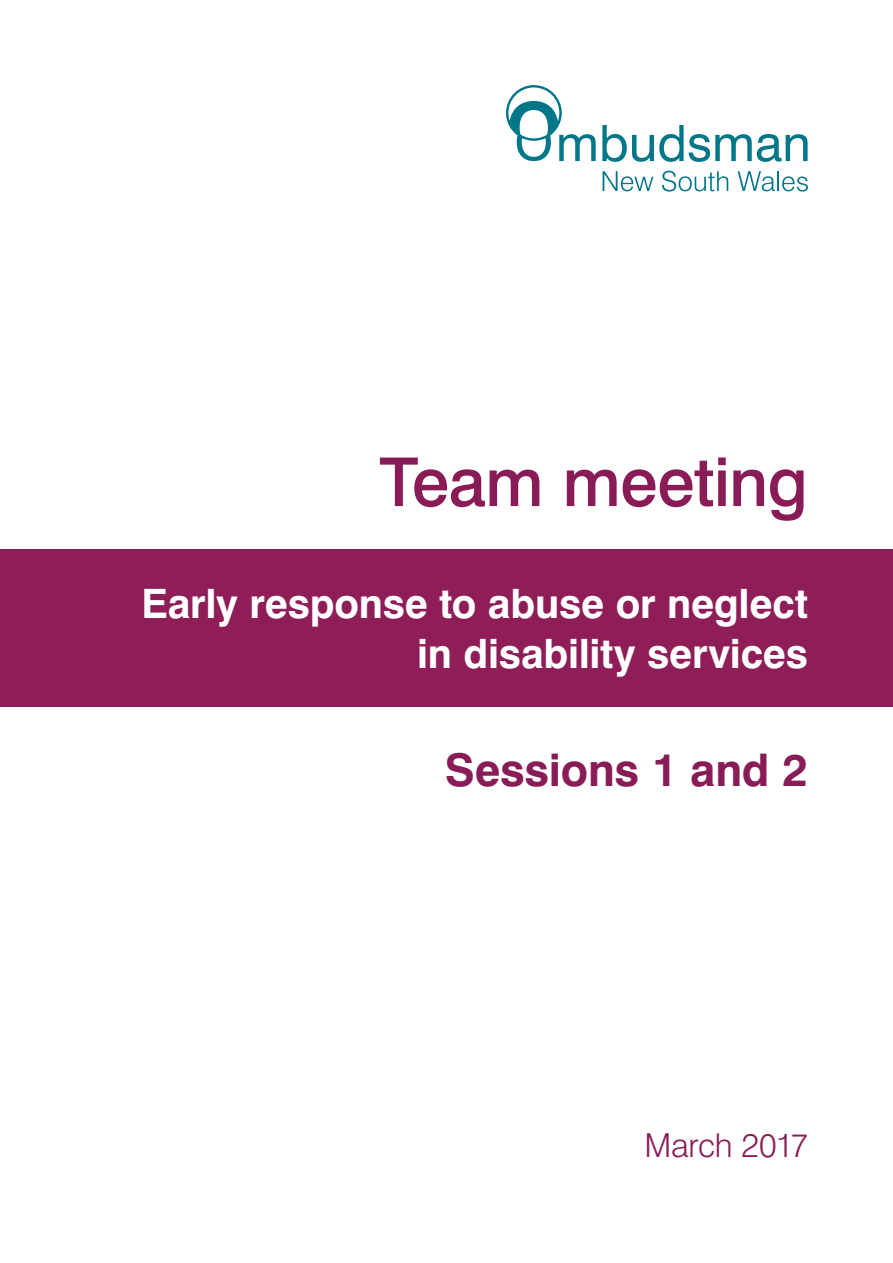
<style>
.page{position:relative;width:893px;height:1263px;background:#fff}
.page>*{position:absolute;margin:0;border:0;box-sizing:border-box;transform-origin:0 0}
.chapter{font:500 67.5px "Swiss 721 BT";letter-spacing:-.01em;color:#891c56}
.Head_B{font:700 45px "Swiss 721 BT";letter-spacing:-.005em;color:#891c56}
.chapter_name{font:700 40.5px/49.5px "Swiss 721 BT";letter-spacing:-.005em;color:#fff;text-align:right}
.t1{font:300 33px "Swiss 721 BT";letter-spacing:-.005em;color:#891c56}
</style>
<div class="page">
<div style="left:0;top:550px;width:893px;height:157px;background:#8e1d58"></div>
<svg style="left:602px;top:125px;width:206px;height:37px"></svg>
<svg style="left:603px;top:171px;width:50px;height:20px"></svg>
<svg style="left:662px;top:171px;width:66px;height:21px"></svg>
<svg style="left:738px;top:171px;width:37px;height:20px"></svg>
<hr style="left:777px;top:171px;width:2px;height:20px;background:#007689">
<svg style="left:782px;top:176px;width:26px;height:16px"></svg>
<svg style="left:506px;top:85px;width:90px;height:76px"></svg>
<p class="chapter" style="left:379px;top:441px;width:430px">Team meeting</p>
<p class="chapter_name" style="left:141px;top:579px;width:668px">Early response to abuse or neglect in disability services</p>
<p class="Head_B" style="left:445px;top:742px;width:365px">Sessions 1 and 2</p>
<p class="t1" style="left:644px;top:1125px;width:165px">March 2017</p>
</div>
